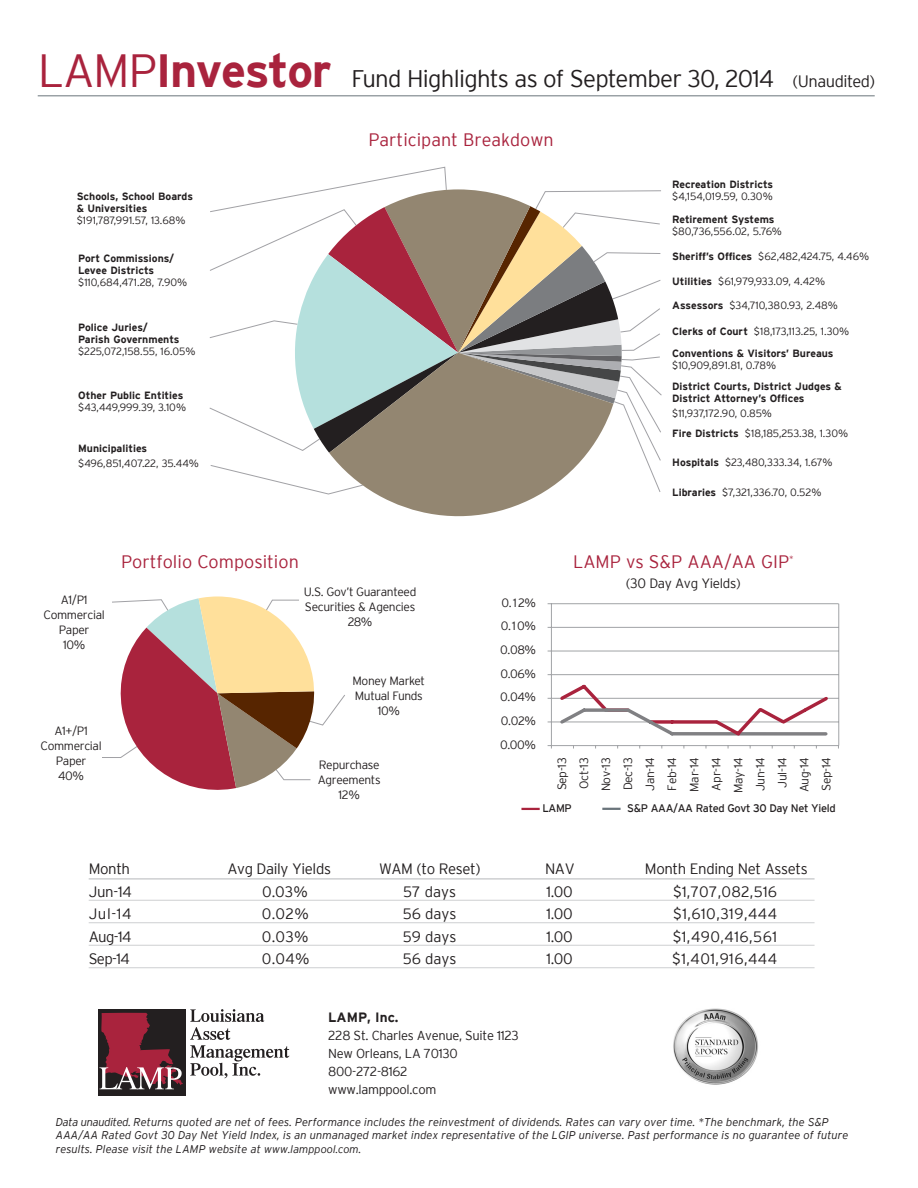
<style>
.page{position:relative;width:918px;height:1188px;background:#fff}
.page>*{position:absolute;margin:0;border:0;box-sizing:border-box;transform-origin:0 0}
.t1{font:300 24px "Interstate";letter-spacing:-.03em;color:#231f20}
.t2{font:300 18px "Interstate";color:#a9233d}
.t3{font:300 15px "Interstate";letter-spacing:-.02em;color:#231f20}
.t4{font:300 15px "Interstate";letter-spacing:.03em;color:#231f20}
.t5{font:300 15px "Interstate";letter-spacing:.015em;color:#231f20}
.t6{font:300 13.5px "Interstate";letter-spacing:-.025em;color:#231f20}
.t7{font:700 13.5px "Interstate";color:#231f20}
.t8{font:300 12.9px "Interstate";letter-spacing:-.025em;color:#231f20}
.t9{font:300 12px/15px "Interstate";letter-spacing:-.03em;color:#231f20;text-align:center}
.t10{font:italic 300 11.25px/13.5px "Interstate";color:#231f20}
.t11{font:10.95px "Interstate";letter-spacing:-.03em;color:#231f20}
.t12{font:300 10.5px "Interstate";letter-spacing:-.01em;color:#231f20}
.t13{font:700 10.5px "Interstate";color:#231f20}
.s1{font-size:46.5px;color:#a9233d}
.s2{font-weight:700;font-size:46.5px;color:#a9233d}
.s3{font-size:16.5px}
.s4{font-weight:700}
.s5{font-size:10.95px}
</style>
<div class="page">
<hr style="left:551px;top:722px;width:287px;height:1px;background:#a1a3a6">
<hr style="left:551px;top:698px;width:287px;height:1px;background:#a1a3a6">
<hr style="left:551px;top:674px;width:287px;height:1px;background:#a1a3a6">
<hr style="left:551px;top:651px;width:287px;height:1px;background:#a1a3a6">
<hr style="left:551px;top:627px;width:287px;height:1px;background:#a1a3a6">
<hr style="left:551px;top:603px;width:287px;height:1px;background:#a1a3a6">
<hr style="left:551px;top:604px;width:1px;height:142px;background:#a1a3a6">
<hr style="left:838px;top:604px;width:1px;height:142px;background:#a1a3a6">
<hr style="left:551px;top:745px;width:287px;height:1px;background:#a1a3a6">
<svg style="left:557px;top:684px;width:274px;height:52px"></svg>
<hr style="left:89px;top:878px;width:726px;height:2px;background:#cecfd1">
<hr style="left:89px;top:900px;width:726px;height:1px;background:#cecfd1">
<hr style="left:89px;top:922px;width:726px;height:1px;background:#cecfd1">
<hr style="left:89px;top:945px;width:726px;height:1px;background:#cecfd1">
<hr style="left:89px;top:967px;width:726px;height:1px;background:#cecfd1">
<img style="left:673px;top:1008px;width:85px;height:77px">
<hr style="left:38px;top:95px;width:837px;height:1px;background:#6a747b">
<div style="left:98px;top:1009px;width:87px;height:86px;background:#231f20"></div>
<svg style="left:99px;top:1013px;width:84px;height:76px"></svg>
<svg style="left:190px;top:1009px;width:99px;height:69px"></svg>
<svg style="left:521px;top:808px;width:19px;height:2px"></svg>
<svg style="left:602px;top:808px;width:19px;height:2px"></svg>
<svg style="left:102px;top:596px;width:243px;height:194px"></svg>
<svg style="left:209px;top:166px;width:453px;height:326px"></svg>
<svg style="left:297px;top:353px;width:348px;height:164px;fill:#938671"></svg>
<p class="t1" style="left:38px;top:65px;width:839px"><span class="s1">LAMP</span><span class="s2">Investor</span> Fund Highlights as of September 30, 2014 <span class="s3">(Unaudited)</span></p>
<p class="t13" style="left:77px;top:191px;width:118px">Schools, School Boards</p>
<p class="t13" style="left:77px;top:203px;width:72px">&amp; Universities</p>
<p class="t12" style="left:77px;top:215px;width:110px">$191,787,991.57, 13.68%</p>
<p class="t13" style="left:78px;top:252px;width:97px">Port Commissions/</p>
<p class="t13" style="left:78px;top:264px;width:78px">Levee Districts</p>
<p class="t12" style="left:78px;top:276px;width:111px">$110,684,471.28, 7.90%</p>
<p class="t13" style="left:78px;top:321px;width:71px">Police Juries/</p>
<p class="t13" style="left:78px;top:333px;width:103px">Parish Governments</p>
<p class="t12" style="left:78px;top:345px;width:119px">$225,072,158.55, 16.05%</p>
<p class="t13" style="left:78px;top:389px;width:107px">Other Public Entities</p>
<p class="t12" style="left:78px;top:401px;width:109px">$43,449,999.39, 3.10%</p>
<p class="t13" style="left:78px;top:442px;width:70px">Municipalities</p>
<p class="t12" style="left:78px;top:457px;width:122px">$496,851,407.22, 35.44%</p>
<p class="t2" style="left:369px;top:130px;width:187px">Participant Breakdown</p>
<p class="t13" style="left:672px;top:179px;width:103px">Recreation Districts</p>
<p class="t12" style="left:672px;top:191px;width:102px">$4,154,019.59, 0.30%</p>
<p class="t13" style="left:672px;top:213px;width:104px">Retirement Systems</p>
<p class="t12" style="left:672px;top:225px;width:111px">$80,736,556.02, 5.76%</p>
<p class="t12" style="left:672px;top:250px;width:198px"><span class="s4">Sheriff’s Offices</span> $62,482,424.75, 4.46%</p>
<p class="t12" style="left:672px;top:276px;width:154px"><span class="s4">Utilities</span> $61,979,933.09, 4.42%</p>
<p class="t12" style="left:672px;top:300px;width:167px"><span class="s4">Assessors</span> $34,710,380.93, 2.48%</p>
<p class="t12" style="left:672px;top:326px;width:179px"><span class="s4">Clerks of Court</span> $18,173,113.25, 1.30%</p>
<p class="t13" style="left:672px;top:347px;width:163px">Conventions &amp; Visitors’ Bureaus</p>
<p class="t12" style="left:672px;top:359px;width:105px">$10,909,891.81, 0.78%</p>
<p class="t13" style="left:672px;top:380px;width:171px">District Courts, District Judges &amp;</p>
<p class="t13" style="left:672px;top:392px;width:134px">District Attorney’s Offices</p>
<p class="t12" style="left:672px;top:407px;width:101px">$11,937,172.90, 0.85%</p>
<p class="t12" style="left:672px;top:427px;width:178px"><span class="s4">Fire Districts</span> $18,185,253.38, 1.30%</p>
<p class="t12" style="left:672px;top:457px;width:162px"><span class="s4">Hospitals</span> $23,480,333.34, 1.67%</p>
<p class="t12" style="left:672px;top:486px;width:151px"><span class="s4">Libraries</span> $7,321,336.70, 0.52%</p>
<p class="t9" style="left:61px;top:592px;width:28px">A1/P1</p>
<p class="t9" style="left:44px;top:607px;width:63px">Commercial<br>Paper</p>
<p class="t9" style="left:63px;top:637px;width:24px">10%</p>
<p class="t9" style="left:41px;top:723px;width:63px">A1+/P1<br>Commercial<br>Paper</p>
<p class="t9" style="left:58px;top:768px;width:28px">40%</p>
<p class="t2" style="left:121px;top:551px;width:179px">Portfolio Composition</p>
<p class="t9" style="left:304px;top:585px;width:114px;text-align:left">U.S. Gov’t Guaranteed<br>Securities &amp; Agencies</p>
<p class="t9" style="left:348px;top:615px;width:26px">28%</p>
<p class="t9" style="left:353px;top:673px;width:74px">Money Market</p>
<p class="t9" style="left:355px;top:688px;width:70px">Mutual Funds</p>
<p class="t9" style="left:378px;top:703px;width:24px">10%</p>
<p class="t9" style="left:319px;top:757px;width:62px">Repurchase</p>
<p class="t9" style="left:318px;top:772px;width:64px">Agreements</p>
<p class="t9" style="left:339px;top:787px;width:23px">12%</p>
<p class="t9" style="left:502px;top:595px;width:36px">0.12%</p>
<p class="t9" style="left:501px;top:619px;width:37px">0.10%</p>
<p class="t9" style="left:500px;top:642px;width:38px">0.08%</p>
<p class="t9" style="left:500px;top:666px;width:37px">0.06%</p>
<p class="t9" style="left:500px;top:690px;width:37px">0.04%</p>
<p class="t9" style="left:501px;top:713px;width:37px">0.02%</p>
<p class="t9" style="left:500px;top:737px;width:38px">0.00%</p>
<p class="t2" style="left:573px;top:552px;width:222px">LAMP vs S&amp;P AAA/AA GIP<sup>*</sup></p>
<p class="t6" style="left:626px;top:575px;width:116px">(30 Day Avg Yields)</p>
<p class="t9" style="left:554px;top:790px;width:34px;rotate:-90deg">Sep-13</p>
<p class="t9" style="left:576px;top:789px;width:33px;rotate:-90deg">Oct-13</p>
<p class="t9" style="left:598px;top:791px;width:35px;rotate:-90deg">Nov-13</p>
<p class="t9" style="left:620px;top:790px;width:34px;rotate:-90deg">Dec-13</p>
<p class="t9" style="left:642px;top:791px;width:35px;rotate:-90deg">Jan-14</p>
<p class="t9" style="left:664px;top:791px;width:35px;rotate:-90deg">Feb-14</p>
<p class="t9" style="left:687px;top:792px;width:36px;rotate:-90deg">Mar-14</p>
<p class="t9" style="left:709px;top:791px;width:35px;rotate:-90deg">Apr-14</p>
<p class="t9" style="left:731px;top:793px;width:37px;rotate:-90deg">May-14</p>
<p class="t9" style="left:753px;top:791px;width:35px;rotate:-90deg">Jun-14</p>
<p class="t9" style="left:775px;top:788px;width:32px;rotate:-90deg">Jul-14</p>
<p class="t9" style="left:797px;top:792px;width:36px;rotate:-90deg">Aug-14</p>
<p class="t9" style="left:819px;top:791px;width:35px;rotate:-90deg">Sep-14</p>
<p class="t11" style="left:542px;top:802px;width:31px">LAMP</p>
<p class="t11" style="left:627px;top:802px;width:210px">S&amp;P AAA/AA Rated Govt 30 Day Net Yield</p>
<p class="t3" style="left:89px;top:861px;width:43px">Month</p>
<p class="t3" style="left:227px;top:861px;width:105px">Avg Daily Yields</p>
<p class="t3" style="left:379px;top:861px;width:103px">WAM (to Reset)</p>
<p class="t3" style="left:545px;top:861px;width:31px">NAV</p>
<p class="t3" style="left:645px;top:861px;width:164px">Month Ending Net Assets</p>
<p class="t3" style="left:89px;top:883px;width:45px">Jun-14</p>
<p class="t3" style="left:262px;top:883px;width:47px">0.03%</p>
<p class="t3" style="left:403px;top:883px;width:54px">57 days</p>
<p class="t3" style="left:546px;top:883px;width:28px">1.00</p>
<p class="t5" style="left:673px;top:883px;width:106px">$1,707,082,516</p>
<p class="t3" style="left:89px;top:906px;width:44px">Jul-14</p>
<p class="t3" style="left:262px;top:906px;width:49px">0.02%</p>
<p class="t3" style="left:403px;top:906px;width:55px">56 days</p>
<p class="t3" style="left:546px;top:906px;width:28px">1.00</p>
<p class="t4" style="left:673px;top:906px;width:106px">$1,610,319,444</p>
<p class="t3" style="left:89px;top:928px;width:44px">Aug-14</p>
<p class="t3" style="left:262px;top:928px;width:48px">0.03%</p>
<p class="t3" style="left:403px;top:928px;width:55px">59 days</p>
<p class="t3" style="left:546px;top:928px;width:28px">1.00</p>
<p class="t4" style="left:673px;top:928px;width:106px">$1,490,416,561</p>
<p class="t3" style="left:89px;top:951px;width:43px">Sep-14</p>
<p class="t3" style="left:262px;top:951px;width:49px">0.04%</p>
<p class="t3" style="left:403px;top:951px;width:55px">56 days</p>
<p class="t3" style="left:546px;top:951px;width:28px">1.00</p>
<p class="t4" style="left:672px;top:951px;width:106px">$1,401,916,444</p>
<p class="t7" style="left:328px;top:1009px;width:72px">LAMP, Inc.</p>
<p class="t8" style="left:328px;top:1028px;width:192px">228 St. Charles Avenue, Suite 1123</p>
<p class="t8" style="left:328px;top:1046px;width:131px">New Orleans, LA 70130</p>
<p class="t8" style="left:328px;top:1064px;width:81px">800-272-8162</p>
<p class="t8" style="left:328px;top:1082px;width:110px">www.lamppool.com</p>
<p class="t10" style="left:56px;top:1115px;width:794px">Data unaudited. Returns quoted are net of fees. Performance includes the reinvestment of dividends. Rates can vary over time. *The benchmark, the S&amp;P<br>AAA/AA Rated Govt 30 Day Net Yield Index, is an unmanaged market index representative of the LGIP universe. Past performance is no guarantee of future results. Please visit the LAMP website at <span class="s5">www.lamppool.com</span>.</p>
</div>
